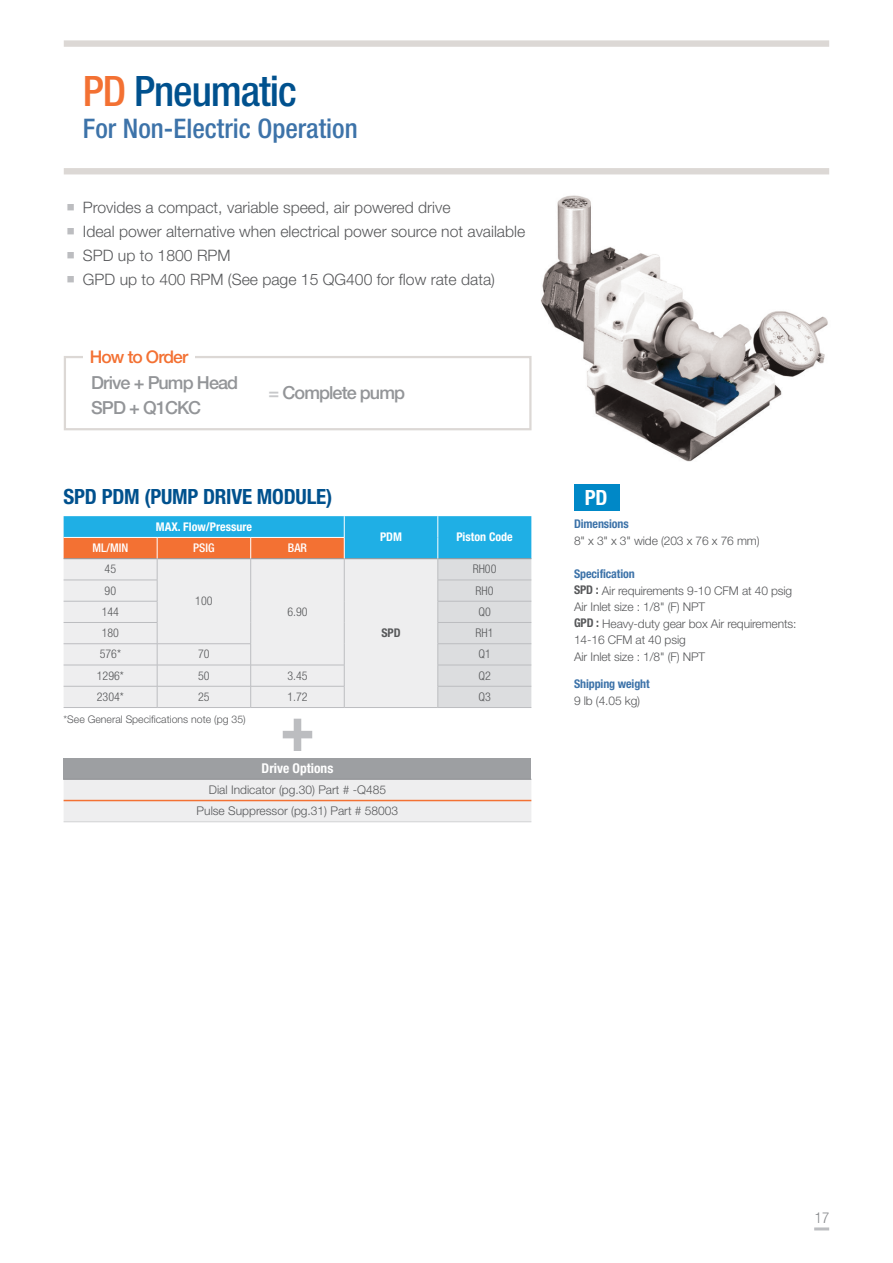
<style>
.page{position:relative;width:893px;height:1263px;background:#fff}
.page>*{position:absolute;margin:0;border:0;box-sizing:border-box;transform-origin:0 0}
.타이틀_36{font:500 condensed 42px "Helvetica Neue LT Std";letter-spacing:-.025em;color:#00518e}
.서브타이틀{font:500 condensed 27px "Helvetica Neue LT Std";color:#3d73a9}
.타이틀_제품{font:700 condensed 21px "Helvetica Neue LT Std";letter-spacing:-.01em;color:#00518e}
.타이틀_제품-2{font:700 condensed 21px "Helvetica Neue LT Std";color:#fff}
.타이틀_36-2{font:500 18px "Helvetica Neue LTW1 G";letter-spacing:-.05em;color:#939598}
.타이틀_36-3{font:500 17.4px "Helvetica Neue LTW1 G";letter-spacing:-.05em;color:#f37133}
.t1{font:300 15.75px "Helvetica Neue LT Std";color:#57585a}
.t2{font:300 condensed 15px "Helvetica Neue LT Std";color:#87898c}
.t3{font:700 condensed 13.5px "Helvetica Neue LT Std";color:#fff}
.t4{font:300 12px "Helvetica Neue LT Std";letter-spacing:-.01em;color:#57585a}
.테이블{font:300 condensed 12px "Helvetica Neue LT Std";color:#57585a}
.t5{font:700 condensed 12px "Helvetica Neue LT Std";letter-spacing:-.01em;color:#3d73a9}
.테이블_볼드{font:700 condensed 12px "Helvetica Neue LT Std";color:#fff}
.테이블_볼드-2{font:500 condensed 12px "Helvetica Neue LT Std";color:#fff}
.테이블-2{font:700 condensed 12px "Helvetica Neue LT Std";color:#57585a}
.t6{font:300 10.5px "Helvetica Neue LT Std";color:#57585a}
.s1{color:#f37133}
.s2{font-family:"YDVYGO520";font-weight:400;color:#bcbdc0}
.s3{color:#c7c8ca}
.s4{font-weight:700;font-stretch:condensed}
</style>
<div class="page">
<div style="left:64px;top:356px;width:467px;height:74px;border:2px solid #dcd8d5"></div>
<img style="left:541px;top:195px;width:287px;height:267px">
<svg style="left:283px;top:719px;width:29px;height:32px"></svg>
<div style="left:64px;top:758px;width:467px;height:21px;background:#9d9fa2"></div>
<div style="left:64px;top:780px;width:467px;height:41px;background:#eeeeef"></div>
<hr style="left:64px;top:779px;width:467px;height:1px;background:#8f9194">
<hr style="left:64px;top:800px;width:467px;height:1px;background:#f37133">
<hr style="left:64px;top:821px;width:467px;height:1px;background:#d1d2d4">
<hr style="left:64px;top:707px;width:93px;height:1px;background:#bcbdc0">
<hr style="left:157px;top:707px;width:94px;height:1px;background:#bcbdc0">
<hr style="left:251px;top:707px;width:93px;height:1px;background:#bcbdc0">
<hr style="left:344px;top:707px;width:94px;height:1px;background:#bcbdc0">
<hr style="left:438px;top:707px;width:93px;height:1px;background:#bcbdc0">
<svg style="left:64px;top:516px;width:467px;height:191px;background:#cad8dd"></svg>
<div style="left:64px;top:168px;width:765px;height:6px;background:#dcd8d5"></div>
<div style="left:64px;top:40px;width:765px;height:7px;background:#dcd8d5"></div>
<div style="left:574px;top:484px;width:46px;height:26px;background:#0088c7"></div>
<div style="left:83px;top:347px;width:112px;height:20px;background:#fff"></div>
<hr style="left:814px;top:1227px;width:15px;height:3px;background:#bcbdc0">
<p class="타이틀_36" style="left:83px;top:66px;width:215px"><span class="s1">PD</span> Pneumatic</p>
<p class="서브타이틀" style="left:83px;top:113px;width:276px">For Non-Electric Operation</p>
<p class="t1" style="left:64px;top:198px;width:388px"><span class="s2">■</span> Provides a compact, variable speed, air powered drive</p>
<p class="t1" style="left:64px;top:222px;width:463px"><span class="s2">■</span> Ideal power alternative when electrical power source not available</p>
<p class="t1" style="left:64px;top:246px;width:168px"><span class="s2">■</span> SPD up to 1800 RPM</p>
<p class="t1" style="left:64px;top:270px;width:433px"><span class="s2">■</span> GPD up to 400 RPM (See page 15 QG400 for flow rate data)</p>
<p class="타이틀_36-3" style="left:90px;top:346px;width:100px">How to Order</p>
<p class="타이틀_36-2" style="left:91px;top:372px;width:149px">Drive + Pump Head</p>
<p class="타이틀_36-2" style="left:91px;top:397px;width:111px">SPD + Q1CKC</p>
<p class="타이틀_36-2" style="left:268px;top:382px;width:138px"><span class="s3">=</span> Complete pump</p>
<p class="타이틀_제품" style="left:64px;top:484px;width:270px">SPD PDM (PUMP DRIVE MODULE)</p>
<p class="테이블_볼드" style="left:156px;top:519px;width:97px">MAX. Flow/Pressure</p>
<p class="테이블_볼드" style="left:380px;top:530px;width:23px">PDM</p>
<p class="테이블_볼드" style="left:456px;top:530px;width:58px">Piston Code</p>
<p class="테이블_볼드-2" style="left:93px;top:541px;width:37px">ML/MIN</p>
<p class="테이블_볼드-2" style="left:193px;top:541px;width:23px">PSIG</p>
<p class="테이블_볼드-2" style="left:288px;top:541px;width:21px">BAR</p>
<p class="테이블" style="left:105px;top:562px;width:13px">45</p>
<p class="테이블" style="left:195px;top:594px;width:19px">100</p>
<p class="테이블" style="left:287px;top:605px;width:22px">6.90</p>
<p class="테이블" style="left:473px;top:562px;width:25px">RH00</p>
<p class="테이블" style="left:105px;top:583px;width:13px">90</p>
<p class="테이블" style="left:476px;top:583px;width:19px">RH0</p>
<p class="테이블" style="left:102px;top:605px;width:19px">144</p>
<p class="테이블" style="left:478px;top:605px;width:14px">Q0</p>
<p class="테이블" style="left:102px;top:626px;width:19px">180</p>
<p class="테이블" style="left:476px;top:626px;width:19px">RH1</p>
<p class="테이블" style="left:100px;top:647px;width:23px">576*</p>
<p class="테이블" style="left:198px;top:647px;width:13px">70</p>
<p class="테이블" style="left:478px;top:647px;width:14px">Q1</p>
<p class="테이블" style="left:97px;top:668px;width:29px">1296*</p>
<p class="테이블" style="left:198px;top:668px;width:13px">50</p>
<p class="테이블" style="left:287px;top:668px;width:22px">3.45</p>
<p class="테이블" style="left:478px;top:668px;width:14px">Q2</p>
<p class="테이블" style="left:97px;top:690px;width:29px">2304*</p>
<p class="테이블" style="left:198px;top:690px;width:13px">25</p>
<p class="테이블" style="left:287px;top:690px;width:22px">1.72</p>
<p class="테이블" style="left:478px;top:690px;width:14px">Q3</p>
<p class="테이블-2" style="left:381px;top:625px;width:21px">SPD</p>
<p class="t6" style="left:64px;top:713px;width:184px">*See General Specifications note (pg 35)</p>
<p class="t3" style="left:262px;top:760px;width:73px">Drive Options</p>
<p class="t4" style="left:209px;top:782px;width:179px">Dial Indicator (pg.30) Part # -Q485</p>
<p class="t4" style="left:197px;top:804px;width:203px">Pulse Suppressor (pg.31) Part # 58003</p>
<p class="타이틀_제품-2" style="left:585px;top:485px;width:24px">PD</p>
<p class="t5" style="left:574px;top:517px;width:56px">Dimensions</p>
<p class="t4" style="left:574px;top:534px;width:187px">8" x 3" x 3" wide (203 x 76 x 76 mm)</p>
<p class="t5" style="left:574px;top:566px;width:62px">Specification</p>
<p class="t4" style="left:574px;top:583px;width:220px"><span class="s4">SPD :</span> Air requirements 9-10 CFM at 40 psig</p>
<p class="t4" style="left:574px;top:599px;width:133px">Air Inlet size : 1/8" (F) NPT</p>
<p class="t4" style="left:574px;top:616px;width:224px"><span class="s4">GPD :</span> Heavy-duty gear box Air requirements:</p>
<p class="t4" style="left:574px;top:632px;width:113px">14-16 CFM at 40 psig</p>
<p class="t4" style="left:574px;top:649px;width:133px">Air Inlet size : 1/8" (F) NPT</p>
<p class="t5" style="left:574px;top:677px;width:77px">Shipping weight</p>
<p class="t4" style="left:574px;top:693px;width:68px">9 lb (4.05 kg)</p>
<p class="t2" style="left:815px;top:1209px;width:16px">17</p>
</div>
